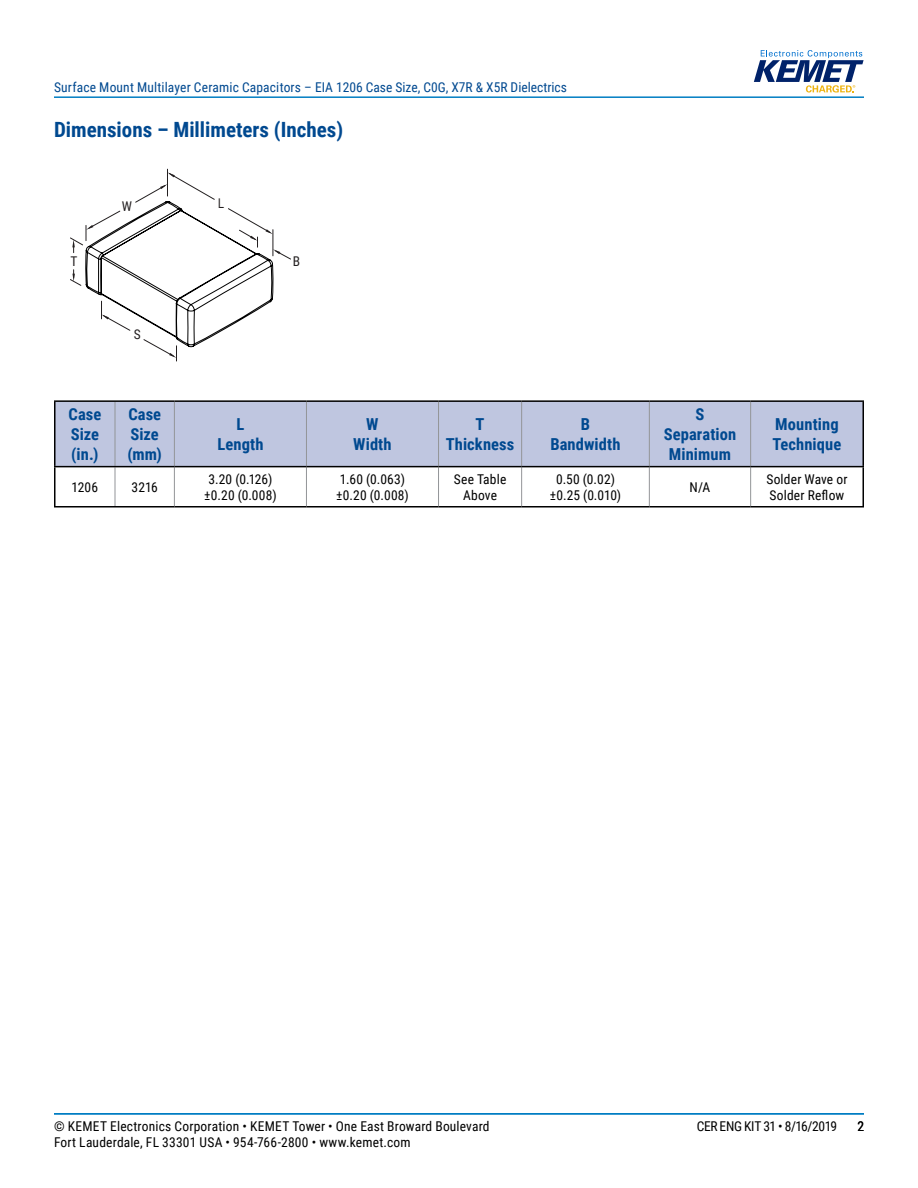
<style>
.page{position:relative;width:918px;height:1188px;background:#fff}
.page>*{position:absolute;margin:0;border:0;box-sizing:border-box;transform-origin:0 0}
.t1{font:700 21px "Roboto Condensed";color:#004990}
.t2{font:700 16.5px/19.8px "Roboto Condensed";letter-spacing:.005em;color:#004990;text-align:center}
.t3{font:13.5px/16.2px "Roboto Condensed";letter-spacing:.015em;color:#000;text-align:center}
.t4{font:13.5px "Roboto Condensed";letter-spacing:.005em;color:#004990}
.t5{font:13.5px "Roboto Condensed";letter-spacing:-.025em;color:#000}
.t6{font:13.35px "Roboto Condensed";color:#231f20}
.t7{font:13.35px "Arial Narrow";color:#231f20}
</style>
<div class="page">
<hr style="left:54px;top:1113px;width:810px;height:2px;background:#007dc3">
<hr style="left:54px;top:96px;width:810px;height:2px;background:#007dc3">
<svg style="left:754px;top:50px;width:110px;height:43px"></svg>
<svg style="left:70px;top:169px;width:221px;height:192px"></svg>
<div style="left:56px;top:402px;width:806px;height:64px;background:#bfc6e0"></div>
<hr style="left:115px;top:402px;width:1px;height:64px;background:#939598">
<hr style="left:174px;top:402px;width:1px;height:64px;background:#939598">
<hr style="left:306px;top:402px;width:1px;height:64px;background:#939598">
<hr style="left:438px;top:402px;width:1px;height:64px;background:#939598">
<hr style="left:521px;top:402px;width:1px;height:64px;background:#939598">
<hr style="left:649px;top:402px;width:1px;height:64px;background:#939598">
<hr style="left:750px;top:402px;width:1px;height:64px;background:#939598">
<hr style="left:115px;top:467px;width:1px;height:39px;background:#939598">
<hr style="left:174px;top:467px;width:1px;height:39px;background:#939598">
<hr style="left:306px;top:467px;width:1px;height:39px;background:#939598">
<hr style="left:438px;top:467px;width:1px;height:39px;background:#939598">
<hr style="left:521px;top:467px;width:1px;height:39px;background:#939598">
<hr style="left:649px;top:467px;width:1px;height:39px;background:#939598">
<hr style="left:750px;top:467px;width:1px;height:39px;background:#939598">
<hr style="left:174px;top:400px;width:132px;height:2px;background:#000">
<hr style="left:306px;top:400px;width:133px;height:2px;background:#000">
<hr style="left:439px;top:400px;width:83px;height:2px;background:#000">
<hr style="left:522px;top:400px;width:127px;height:2px;background:#000">
<hr style="left:649px;top:400px;width:102px;height:2px;background:#000">
<hr style="left:751px;top:400px;width:113px;height:2px;background:#000">
<hr style="left:862px;top:402px;width:2px;height:64px;background:#000">
<hr style="left:54px;top:466px;width:61px;height:1px;background:#000">
<hr style="left:54px;top:467px;width:2px;height:39px;background:#000">
<hr style="left:115px;top:466px;width:59px;height:1px;background:#000">
<hr style="left:174px;top:466px;width:132px;height:1px;background:#000">
<hr style="left:306px;top:466px;width:133px;height:1px;background:#000">
<hr style="left:439px;top:466px;width:83px;height:1px;background:#000">
<hr style="left:522px;top:466px;width:127px;height:1px;background:#000">
<hr style="left:751px;top:466px;width:113px;height:1px;background:#000">
<hr style="left:862px;top:467px;width:2px;height:39px;background:#000">
<hr style="left:54px;top:506px;width:61px;height:2px;background:#000">
<hr style="left:115px;top:506px;width:59px;height:2px;background:#000">
<hr style="left:174px;top:506px;width:132px;height:2px;background:#000">
<hr style="left:306px;top:506px;width:133px;height:2px;background:#000">
<hr style="left:439px;top:506px;width:83px;height:2px;background:#000">
<hr style="left:522px;top:506px;width:127px;height:2px;background:#000">
<hr style="left:751px;top:506px;width:113px;height:2px;background:#000">
<hr style="left:54px;top:400px;width:61px;height:2px;background:#000">
<hr style="left:54px;top:402px;width:2px;height:64px;background:#000">
<hr style="left:115px;top:400px;width:59px;height:2px;background:#000">
<hr style="left:649px;top:466px;width:102px;height:1px;background:#000">
<hr style="left:649px;top:506px;width:102px;height:2px;background:#000">
<p class="t4" style="left:54px;top:78px;width:515px">Surface Mount Multilayer Ceramic Capacitors – EIA 1206 Case Size, C0G, X7R &amp; X5R Dielectrics</p>
<h1 class="t1" style="left:54px;top:115px;width:291px">Dimensions – Millimeters (Inches)</h1>
<p class="t6" style="left:70px;top:252px;width:8px">T</p>
<p class="t6" style="left:122px;top:197px;width:12px">W</p>
<p class="t6" style="left:134px;top:325px;width:8px">S</p>
<p class="t7" style="left:218px;top:194px;width:8px">L</p>
<p class="t6" style="left:293px;top:251px;width:9px">B</p>
<p class="t2" style="left:69px;top:404px;width:34px;text-align:left">Case<br>Size (in.)</p>
<p class="t2" style="left:128px;top:404px;width:36px;text-align:left">Case<br>Size (mm)</p>
<p class="t2" style="left:217px;top:414px;width:48px">L<br>Length</p>
<p class="t2" style="left:353px;top:414px;width:40px">W<br>Width</p>
<p class="t2" style="left:446px;top:414px;width:70px">T<br>Thickness</p>
<p class="t2" style="left:550px;top:414px;width:72px">B<br>Bandwidth</p>
<p class="t2" style="left:664px;top:404px;width:74px">S<br>Separation<br>Minimum</p>
<p class="t2" style="left:773px;top:414px;width:70px;text-align:left">Mounting<br>Technique</p>
<p class="t3" style="left:72px;top:478px;width:28px">1206</p>
<p class="t3" style="left:131px;top:478px;width:28px">3216</p>
<p class="t3" style="left:204px;top:470px;width:74px">3.20 (0.126) ±0.20 (0.008)</p>
<p class="t3" style="left:336px;top:470px;width:74px;text-align:left">1.60 (0.063) ±0.20 (0.008)</p>
<p class="t3" style="left:454px;top:470px;width:54px">See Table<br>Above</p>
<p class="t3" style="left:550px;top:470px;width:73px">0.50 (0.02) ±0.25 (0.010)</p>
<p class="t3" style="left:690px;top:478px;width:22px">N/A</p>
<p class="t3" style="left:766px;top:470px;width:83px;text-align:left">Solder Wave or<br>Solder Reflow</p>
<p class="t3" style="left:54px;top:1117px;width:437px">© KEMET Electronics Corporation • KEMET Tower • One East Broward Boulevard</p>
<p class="t5" style="left:697px;top:1116px;width:142px">CER ENG KIT 31 • 8/16/2019</p>
<p class="t3" style="left:54px;top:1133px;width:358px">Fort Lauderdale, FL 33301 USA • 954-766-2800 • www.kemet.com</p>
<p class="t3" style="left:857px;top:1117px;width:8px">2</p>
</div>
